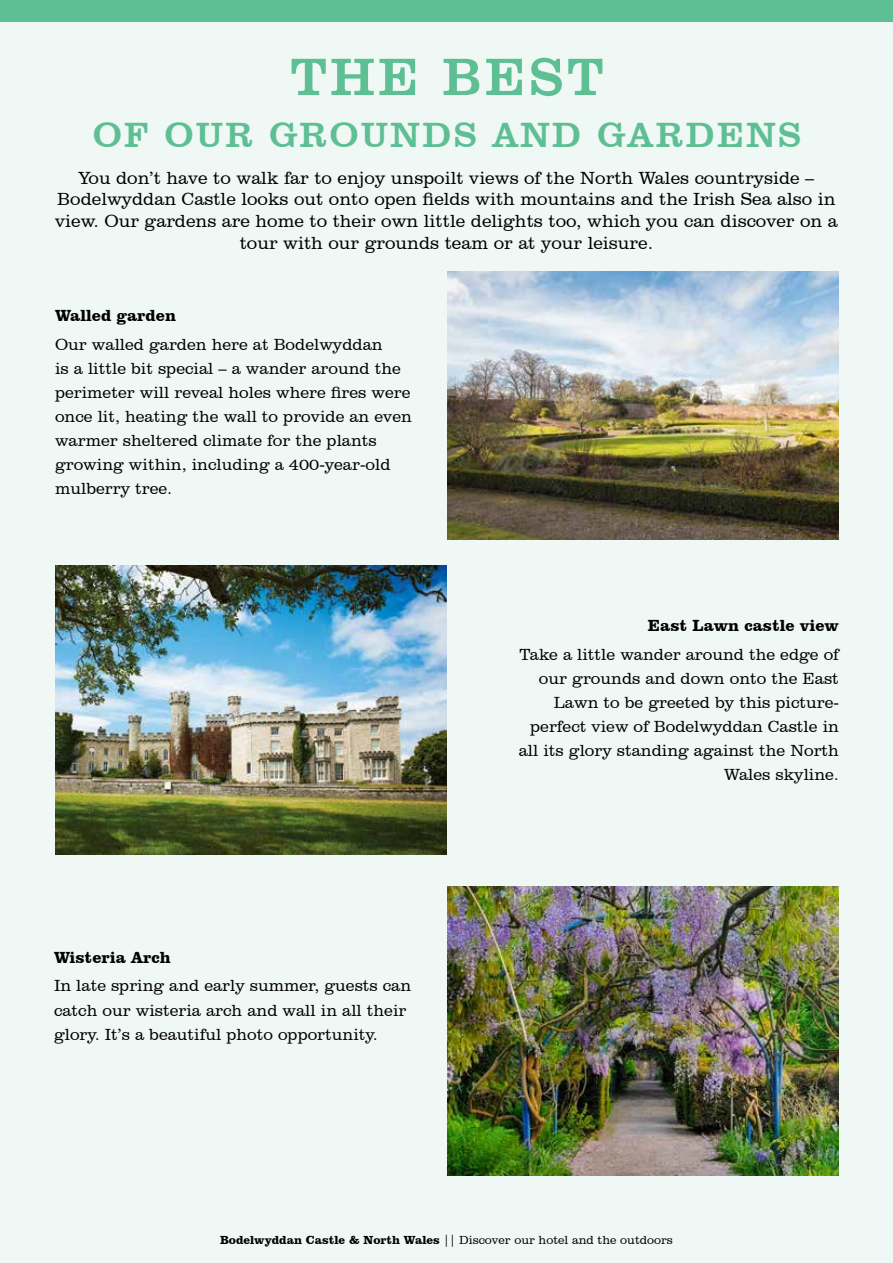
<style>
.page{position:relative;width:893px;height:1263px;background:#eff8f4}
.page>*{position:absolute;margin:0;border:0;box-sizing:border-box;transform-origin:0 0}
.t1{font:54px "Clarendon BT";letter-spacing:.06em;color:#5ebf94}
.t2{font:36px "Clarendon BT";letter-spacing:.06em;color:#5ebf94}
.t3{font:300 18px/21.6px "Clarendon BT";color:#000;text-align:center}
.t4{font:300 16.5px/24px "Clarendon BT";color:#000}
.t5{font:700 16.5px "Clarendon BT";color:#000}
.t6{font:300 12px "Clarendon BT";color:#000}
.s1{font-weight:700}
</style>
<div class="page">
<div style="left:1px;top:0;width:892px;height:21px;background:#5ebf94"></div>
<img style="left:447px;top:272px;width:391px;height:267px">
<img style="left:448px;top:886px;width:391px;height:290px">
<img style="left:55px;top:566px;width:391px;height:289px">
<h1 class="t1" style="left:290px;top:43px;width:315px">THE BEST</h1>
<h2 class="t2" style="left:93px;top:112px;width:710px">OF OUR GROUNDS AND GARDENS</h2>
<p class="t3" style="left:55px;top:167px;width:784px">You don’t have to walk far to enjoy unspoilt views of the North Wales countryside – Bodelwyddan Castle looks out onto open fields with mountains and the Irish Sea also in view. Our gardens are home to their own little delights too, which you can discover on a tour with our grounds team or at your leisure.</p>
<p class="t5" style="left:55px;top:306px;width:122px">Walled garden</p>
<p class="t4" style="left:55px;top:332px;width:358px">Our walled garden here at Bodelwyddan<br>is a little bit special – a wander around the perimeter will reveal holes where fires were once lit, heating the wall to provide an even warmer sheltered climate for the plants growing within, including a 400-year-old mulberry tree.</p>
<p class="t5" style="left:54px;top:947px;width:118px">Wisteria Arch</p>
<p class="t4" style="left:54px;top:974px;width:359px">In late spring and early summer, guests can catch our wisteria arch and wall in all their glory. It’s a beautiful photo opportunity.</p>
<p class="t5" style="left:648px;top:615px;width:193px">East Lawn castle view</p>
<p class="t4" style="left:519px;top:642px;width:322px;text-align:right">Take a little wander around the edge of our grounds and down onto the East Lawn to be greeted by this picture&shy;perfect view of Bodelwyddan Castle in all its glory standing against the North Wales skyline.</p>
<p class="t6" style="left:220px;top:1232px;width:454px"><span class="s1">Bodelwyddan Castle &amp; North Wales</span> || Discover our hotel and the outdoors</p>
</div>
